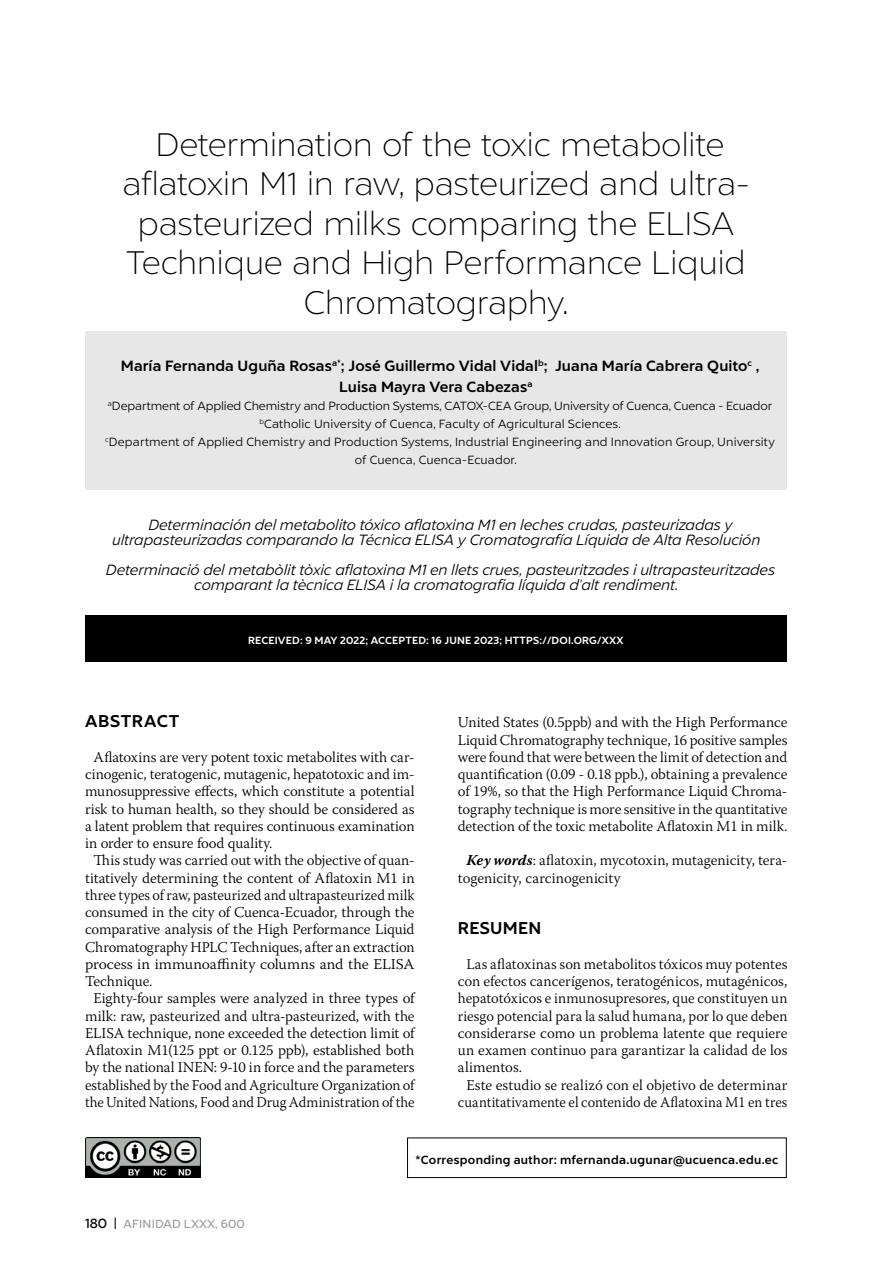
<style>
.page{position:relative;width:893px;height:1263px;background:#fff}
.page>*{position:absolute;margin:0;border:0;box-sizing:border-box;transform-origin:0 0}
.t1{font:300 33px/39.6px "Liszt FY";letter-spacing:-.015em;color:#000;text-align:center}
.t2{font:700 17.25px "Liszt FY";letter-spacing:.02em;color:#000}
.t3{font:300 15px/17.2px "Warnock Pro";color:#000;text-align:justify}
.t4{font:italic 15px/15px "Liszt FY";color:#000;text-align:center}
.t5{font:700 15px/21px "Liszt FY";letter-spacing:.005em;color:#000;text-align:center}
.t6{font:300 15px "Warnock Pro";color:#000;scale:.96 1}
.t7{font:300 15px "Warnock Pro";color:#000;scale:1.05 1}
.t8{font:12px "Liszt FY";letter-spacing:.005em;color:#000}
.t9{font:700 12px "Liszt FY";letter-spacing:.025em;color:#000}
.t10{font:12px "Liszt FY";letter-spacing:.01em;color:#9d9d9c}
.t11{font:700 10.5px "Liszt FY";letter-spacing:.02em;color:#fff}
.s1{font-weight:700;font-style:italic}
.s2{font-size:13.5px;color:#000}
</style>
<div class="page">
<div style="left:407px;top:1137px;width:380px;height:41px;border:1px solid #000"></div>
<div style="left:85px;top:331px;width:702px;height:159px;background:#e7e7e7"></div>
<div style="left:85px;top:616px;width:702px;height:46px;background:#000"></div>
<img style="left:85px;top:1137px;width:115px;height:41px">
<h1 class="t1" style="left:122px;top:124px;width:628px">Determination of the toxic metabolite aflatoxin M1 in raw, pasteurized and ultra&shy;pasteurized milks comparing the ELISA Technique and High Performance Liquid Chromatography.</h1>
<p class="t5" style="left:121px;top:356px;width:640px">María Fernanda Uguña Rosas<sup>a*</sup>; José Guillermo Vidal Vidal<sup>b</sup>; Juana María Cabrera Quito<sup>c</sup> ,<br>Luisa Mayra Vera Cabezas<sup>a</sup></p>
<p class="t8" style="left:108px;top:399px;width:666px"><sup>a</sup>Department of Applied Chemistry and Production Systems, CATOX-CEA Group, University of Cuenca, Cuenca - Ecuador</p>
<p class="t8" style="left:259px;top:417px;width:363px"><sup>b</sup>Catholic University of Cuenca, Faculty of Agricultural Sciences.</p>
<p class="t8" style="left:105px;top:435px;width:671px"><sup>c</sup>Department of Applied Chemistry and Production Systems, Industrial Engineering and Innovation Group, University</p>
<p class="t8" style="left:355px;top:453px;width:164px">of Cuenca, Cuenca-Ecuador.</p>
<p class="t4" style="left:112px;top:517px;width:650px">Determinación del metabolito tóxico aflatoxina M1 en leches crudas, pasteurizadas y ultrapasteurizadas comparando la Técnica ELISA y Cromatografía Líquida de Alta Resolución</p>
<p class="t4" style="left:106px;top:562px;width:671px">Determinació del metabòlit tòxic aflatoxina M1 en llets crues, pasteuritzades i ultrapasteuritzades comparant la tècnica ELISA i la cromatografia líquida d'alt rendiment.</p>
<p class="t11" style="left:248px;top:634px;width:377px">RECEIVED: 9 MAY 2022; ACCEPTED: 16 JUNE 2023; HTTPS://DOI.ORG/XXX</p>
<p class="t2" style="left:85px;top:711px;width:96px">ABSTRACT</p>
<p class="t3" style="left:94px;top:748px;width:323px">Aflatoxins are very potent toxic metabolites with car-</p>
<p class="t3" style="left:85px;top:765px;width:331px">cinogenic, teratogenic, mutagenic, hepatotoxic and im-</p>
<p class="t3" style="left:85px;top:782px;width:331px">munosuppressive effects, which constitute a potential</p>
<p class="t3" style="left:85px;top:800px;width:331px">risk to human health, so they should be considered as</p>
<p class="t3" style="left:85px;top:817px;width:331px">a latent problem that requires continuous examination</p>
<p class="t3" style="left:85px;top:834px;width:189px">in order to ensure food quality.</p>
<p class="t3" style="left:94px;top:851px;width:323px">This study was carried out with the objective of quan-</p>
<p class="t3" style="left:85px;top:869px;width:331px">titatively determining the content of Aflatoxin M1 in</p>
<p class="t3" style="left:85px;top:886px;width:331px">three types of raw, pasteurized and ultrapasteurized milk</p>
<p class="t3" style="left:85px;top:903px;width:331px">consumed in the city of Cuenca-Ecuador, through the</p>
<p class="t3" style="left:85px;top:920px;width:331px">comparative analysis of the High Performance Liquid</p>
<p class="t3" style="left:85px;top:938px;width:331px">Chromatography HPLC Techniques, after an extraction</p>
<p class="t7" style="left:85px;top:955px;width:315px">process in immunoaffinity columns and the ELISA</p>
<p class="t3" style="left:85px;top:972px;width:69px">Technique.</p>
<p class="t3" style="left:94px;top:989px;width:323px">Eighty-four samples were analyzed in three types of</p>
<p class="t3" style="left:85px;top:1007px;width:331px">milk: raw, pasteurized and ultra-pasteurized, with the</p>
<p class="t3" style="left:85px;top:1024px;width:331px">ELISA technique, none exceeded the detection limit of</p>
<p class="t3" style="left:85px;top:1041px;width:331px">Aflatoxin M1(125 ppt or 0.125 ppb), established both</p>
<p class="t3" style="left:85px;top:1058px;width:331px">by the national INEN: 9-10 in force and the parameters</p>
<p class="t3" style="left:85px;top:1076px;width:331px">established by the Food and Agriculture Organization of</p>
<p class="t6" style="left:85px;top:1093px;width:345px">the United Nations, Food and Drug Administration of the</p>
<p class="t3" style="left:458px;top:713px;width:331px">United States (0.5ppb) and with the High Performance Liquid Chromatography technique, 16 positive samples were found that were between the limit of detection and quantification (0.09 - 0.18 ppb.), obtaining a prevalence of 19%, so that the High Performance Liquid Chroma&shy;tography technique is more sensitive in the quantitative detection of the toxic metabolite Aflatoxin M1 in milk.</p>
<p class="t3" style="left:458px;top:851px;width:331px;text-indent:9px"><span class="s1">Key words</span>: aflatoxin, mycotoxin, mutagenicity, tera&shy;togenicity, carcinogenicity</p>
<p class="t2" style="left:458px;top:918px;width:85px">RESUMEN</p>
<p class="t3" style="left:466px;top:955px;width:323px">Las aflatoxinas son metabolitos tóxicos muy potentes</p>
<p class="t3" style="left:458px;top:972px;width:331px">con efectos cancerígenos, teratogénicos, mutagénicos,</p>
<p class="t3" style="left:458px;top:989px;width:331px">hepatotóxicos e inmunosupresores, que constituyen un</p>
<p class="t3" style="left:458px;top:1007px;width:331px">riesgo potencial para la salud humana, por lo que deben</p>
<p class="t3" style="left:458px;top:1024px;width:331px">considerarse como un problema latente que requiere</p>
<p class="t3" style="left:458px;top:1041px;width:331px">un examen continuo para garantizar la calidad de los</p>
<p class="t3" style="left:458px;top:1058px;width:66px">alimentos.</p>
<p class="t3" style="left:466px;top:1076px;width:323px">Este estudio se realizó con el objetivo de determinar</p>
<p class="t6" style="left:458px;top:1093px;width:345px">cuantitativamente el contenido de Aflatoxina M1 en tres</p>
<p class="t10" style="left:85px;top:1216px;width:161px"><span class="s2">180 |</span> AFINIDAD LXXX, 600</p>
<p class="t9" style="left:416px;top:1152px;width:364px">*Corresponding author: mfernanda.ugunar@ucuenca.edu.ec</p>
</div>
